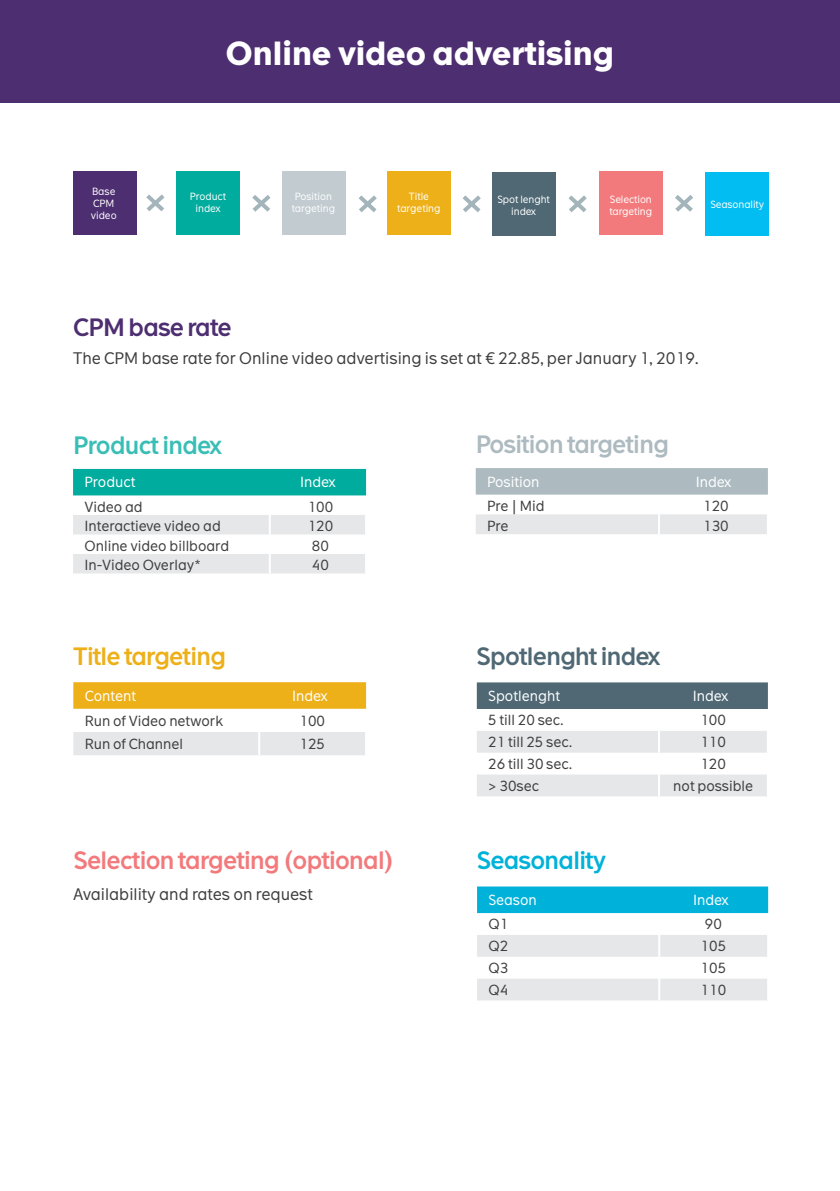
<style>
.page{position:relative;width:840px;height:1191px;background:#fff}
.page>*{position:absolute;margin:0;border:0;box-sizing:border-box;transform-origin:0 0}
.t1{font:700 32px "The Message";color:#fff}
.t2{font:600 24px "The Message";letter-spacing:-.03em;color:#f27a7c}
.t3{font:600 24px "The Message";letter-spacing:-.03em;color:#adbbc1}
.t4{font:600 24px "The Message";letter-spacing:-.03em;color:#4f6874}
.t5{font:600 24px "The Message";letter-spacing:-.03em;color:#edb019}
.t6{font:600 24px "The Message";letter-spacing:-.03em;color:#39beb5}
.t7{font:600 24px "The Message";letter-spacing:-.035em;color:#4d2e70}
.t8{font:600 24px "The Message";letter-spacing:-.03em;color:#00b2d9}
.t9{font:16px "The Message";color:#3e3e3f}
.t10{font:14px "The Message";color:#3e3e3f}
.t11{font:14px "The Message";color:#fff}
.t12{font:10px/12px "The Message";letter-spacing:-.01em;color:#fff}
</style>
<div class="page">
<div style="left:73px;top:172px;width:63px;height:63px;background:#4d2e70"></div>
<div style="left:176px;top:172px;width:63px;height:63px;background:#00ac9d"></div>
<div style="left:282px;top:172px;width:63px;height:63px;background:#c1cbd0"></div>
<div style="left:387px;top:172px;width:63px;height:63px;background:#edb019"></div>
<svg style="left:146px;top:194px;width:19px;height:18px"></svg>
<div style="left:492px;top:172px;width:63px;height:63px;background:#4f6874"></div>
<div style="left:599px;top:172px;width:63px;height:63px;background:#f27a7c"></div>
<div style="left:705px;top:172px;width:63px;height:63px;background:#01bdf2"></div>
<div style="left:73px;top:469px;width:293px;height:26px;background:#00ac9d"></div>
<svg style="left:73px;top:515px;width:292px;height:58px"></svg>
<div style="left:475px;top:468px;width:292px;height:26px;background:#adbbc1"></div>
<div style="left:476px;top:514px;width:290px;height:20px;background:#e6e7e9"></div>
<hr style="left:657px;top:514px;width:2px;height:20px;background:#fff">
<svg style="left:73px;top:682px;width:293px;height:27px"></svg>
<div style="left:73px;top:732px;width:292px;height:23px;background:#e6e7e9"></div>
<hr style="left:258px;top:732px;width:2px;height:23px;background:#fff">
<div style="left:476px;top:682px;width:291px;height:27px;background:#4f6874"></div>
<svg style="left:477px;top:731px;width:289px;height:65px"></svg>
<hr style="left:657px;top:731px;width:2px;height:21px;background:#fff">
<hr style="left:657px;top:752px;width:2px;height:22px;background:#fff">
<hr style="left:657px;top:774px;width:2px;height:22px;background:#fff">
<div style="left:477px;top:886px;width:290px;height:27px;background:#00b2d9"></div>
<svg style="left:477px;top:935px;width:289px;height:65px"></svg>
<hr style="left:658px;top:935px;width:2px;height:21px;background:#fff">
<hr style="left:658px;top:956px;width:2px;height:22px;background:#fff">
<hr style="left:658px;top:978px;width:2px;height:22px;background:#fff">
<div style="left:0;top:0;width:839px;height:102px;background:#4d2e70"></div>
<svg style="left:252px;top:195px;width:19px;height:17px"></svg>
<svg style="left:358px;top:195px;width:19px;height:17px"></svg>
<svg style="left:462px;top:195px;width:19px;height:17px"></svg>
<svg style="left:568px;top:195px;width:19px;height:17px"></svg>
<svg style="left:675px;top:195px;width:18px;height:17px"></svg>
<h1 class="t1" style="left:225px;top:32px;width:390px">Online video advertising</h1>
<p class="t12" style="left:91px;top:185px;width:27px">Base<br>CPM video</p>
<p class="t12" style="left:190px;top:191px;width:38px;text-align:center">Product index</p>
<p class="t12" style="left:291px;top:191px;width:45px">Position targeting</p>
<p class="t12" style="left:397px;top:190px;width:45px;text-align:center">Title targeting</p>
<p class="t12" style="left:497px;top:193px;width:54px;text-align:center">Spot lenght index</p>
<p class="t12" style="left:609px;top:193px;width:44px">Selection targeting</p>
<p class="t12" style="left:710px;top:198px;width:55px">Seasonality</p>
<h2 class="t7" style="left:73px;top:312px;width:160px">CPM base rate</h2>
<p class="t9" style="left:73px;top:348px;width:626px">The CPM base rate for Online video advertising is set at € 22.85, per January 1, 2019.</p>
<h2 class="t6" style="left:73px;top:430px;width:151px">Product index</h2>
<p class="t11" style="left:84px;top:473px;width:52px">Product</p>
<p class="t11" style="left:300px;top:473px;width:37px">Index</p>
<p class="t10" style="left:84px;top:498px;width:60px">Video ad</p>
<p class="t10" style="left:307px;top:498px;width:27px">100</p>
<p class="t10" style="left:84px;top:517px;width:138px">Interactieve video ad</p>
<p class="t10" style="left:307px;top:517px;width:27px">120</p>
<p class="t10" style="left:84px;top:537px;width:146px">Online video billboard</p>
<p class="t10" style="left:312px;top:537px;width:19px">80</p>
<p class="t10" style="left:84px;top:556px;width:117px">In-Video Overlay*</p>
<p class="t10" style="left:312px;top:556px;width:19px">40</p>
<h2 class="t5" style="left:73px;top:641px;width:154px">Title targeting</h2>
<p class="t11" style="left:85px;top:687px;width:53px">Content</p>
<p class="t11" style="left:292px;top:687px;width:37px">Index</p>
<p class="t10" style="left:85px;top:712px;width:139px">Run of Video network</p>
<p class="t10" style="left:299px;top:712px;width:27px">100</p>
<p class="t10" style="left:85px;top:735px;width:100px">Run of Channel</p>
<p class="t10" style="left:299px;top:735px;width:27px">125</p>
<h2 class="t2" style="left:73px;top:845px;width:322px">Selection targeting (optional)</h2>
<p class="t9" style="left:73px;top:884px;width:241px">Availability and rates on request</p>
<h2 class="t3" style="left:475px;top:429px;width:195px">Position targeting</h2>
<p class="t11" style="left:487px;top:473px;width:54px">Position</p>
<p class="t11" style="left:695px;top:473px;width:37px">Index</p>
<p class="t10" style="left:487px;top:497px;width:59px">Pre | Mid</p>
<p class="t10" style="left:702px;top:497px;width:27px">120</p>
<p class="t10" style="left:487px;top:516px;width:23px">Pre</p>
<p class="t10" style="left:702px;top:516px;width:27px">130</p>
<h2 class="t4" style="left:476px;top:641px;width:185px">Spotlenght index</h2>
<p class="t11" style="left:488px;top:687px;width:73px">Spotlenght</p>
<p class="t11" style="left:692px;top:687px;width:37px">Index</p>
<p class="t10" style="left:488px;top:711px;width:77px">5 till 20 sec.</p>
<p class="t10" style="left:700px;top:711px;width:27px">100</p>
<p class="t10" style="left:488px;top:733px;width:85px">21 till 25 sec.</p>
<p class="t10" style="left:700px;top:733px;width:27px">110</p>
<p class="t10" style="left:488px;top:755px;width:85px">26 till 30 sec.</p>
<p class="t10" style="left:700px;top:755px;width:27px">120</p>
<p class="t10" style="left:488px;top:777px;width:52px">&gt; 30sec</p>
<p class="t10" style="left:672px;top:777px;width:81px">not possible</p>
<h2 class="t8" style="left:476px;top:845px;width:131px">Seasonality</h2>
<p class="t11" style="left:488px;top:891px;width:50px">Season</p>
<p class="t11" style="left:692px;top:891px;width:37px">Index</p>
<p class="t10" style="left:488px;top:915px;width:21px">Q1</p>
<p class="t10" style="left:704px;top:915px;width:19px">90</p>
<p class="t10" style="left:488px;top:937px;width:21px">Q2</p>
<p class="t10" style="left:700px;top:937px;width:27px">105</p>
<p class="t10" style="left:488px;top:959px;width:21px">Q3</p>
<p class="t10" style="left:700px;top:959px;width:27px">105</p>
<p class="t10" style="left:488px;top:981px;width:21px">Q4</p>
<p class="t10" style="left:700px;top:981px;width:27px">110</p>
</div>
